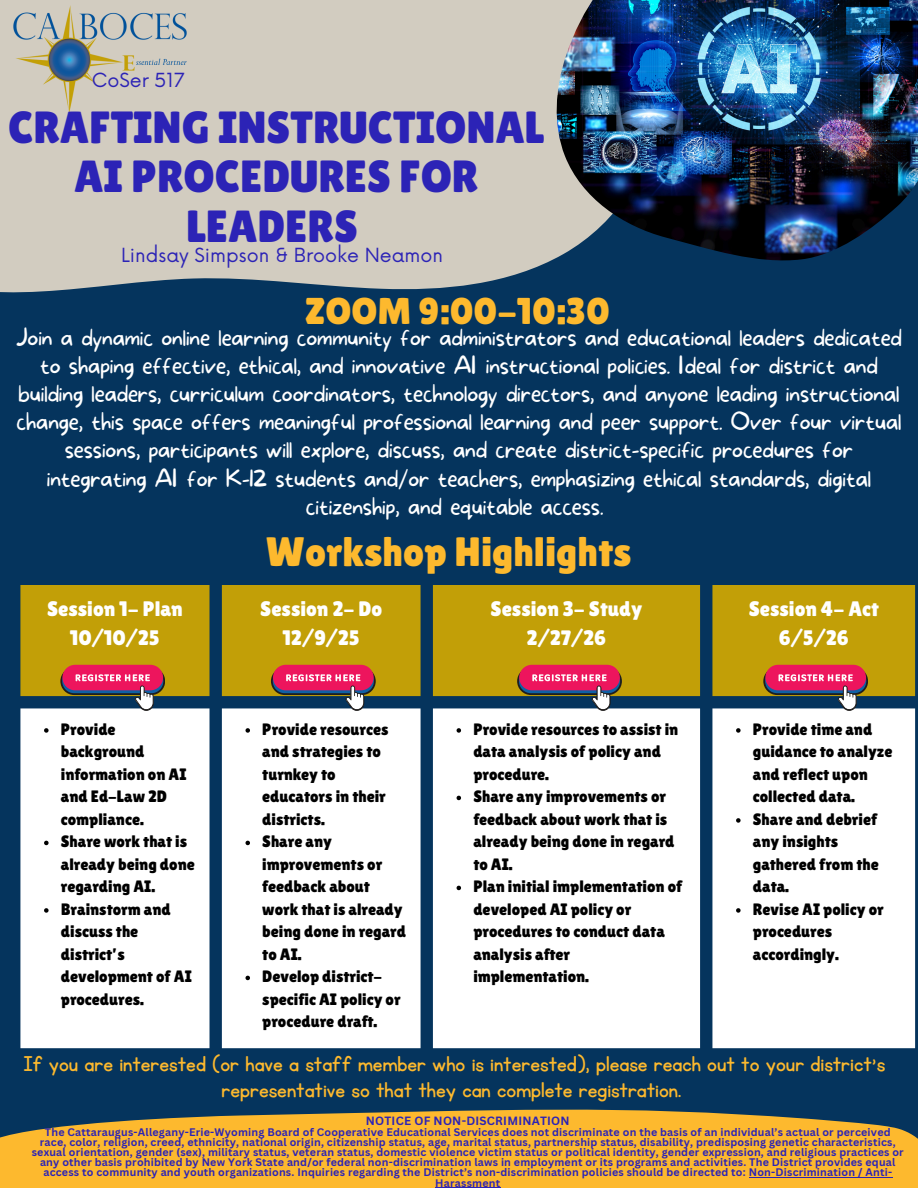
<style>
.page{position:relative;width:918px;height:1188px;background:#05345d}
.page>*{position:absolute;margin:0;border:0;box-sizing:border-box;transform-origin:0 0}
.t1{font:45px/49.5px "Lilita One";color:#2c23b6;text-align:center}
.t2{font:41.1px "Lilita One";color:#fdb92e}
.t3{font:37.35px "Lilita One";color:#fdb92e}
.t4{font:25.05px/25.8px "KG Primary Penmanship";color:#fdb92e;text-align:center}
.t5{font:100 23.55px/28.2px "More Sugar";letter-spacing:-.03em;color:#fff;text-align:center}
.t6{font:21px "Lilita One";color:#fff}
.t7{font:19.05px "Now";color:#2c23b6}
.t8{font:16.5px/22.5px "Lilita One";color:#000}
.t9{font:700 11.7px "Canva Sans";letter-spacing:.02em;color:#2c23b6}
.t10{font:700 10.65px/10.2px "Canva Sans";letter-spacing:.02em;color:#2c23b6;text-align:center}
</style>
<div class="page">
<div style="left:0;top:0;width:556px;height:293px;background:#d2ccc0"></div>
<img style="left:556px;top:0;width:362px;height:260px">
<svg style="left:0;top:1109px;width:918px;height:79px;background:#e5ac32"></svg>
<svg style="left:476px;top:1048px;width:40px;height:1px"></svg>
<img style="left:10px;top:3px;width:181px;height:113px">
<div style="left:20px;top:585px;width:895px;height:111px;background:#c29f07"></div>
<div style="left:20px;top:708px;width:895px;height:340px;background:#fff"></div>
<svg style="left:44px;top:728px;width:5px;height:5px"></svg>
<svg style="left:44px;top:841px;width:5px;height:4px"></svg>
<svg style="left:44px;top:908px;width:5px;height:5px"></svg>
<svg style="left:246px;top:728px;width:4px;height:5px"></svg>
<svg style="left:246px;top:841px;width:4px;height:4px"></svg>
<svg style="left:246px;top:976px;width:4px;height:4px"></svg>
<svg style="left:457px;top:728px;width:4px;height:5px"></svg>
<svg style="left:457px;top:796px;width:4px;height:4px"></svg>
<svg style="left:457px;top:886px;width:4px;height:4px"></svg>
<svg style="left:736px;top:728px;width:5px;height:5px"></svg>
<svg style="left:736px;top:818px;width:5px;height:5px"></svg>
<svg style="left:736px;top:908px;width:5px;height:5px"></svg>
<div style="left:62px;top:665px;width:101px;height:25px;background:#ed155d;border-radius:13px"></div>
<svg style="left:60px;top:667px;width:105px;height:44px"></svg>
<hr style="left:749px;top:1177px;width:143px;height:1px;background:#2c23b6">
<hr style="left:435px;top:1187px;width:65px;height:1px;background:#2c23b6">
<div style="left:273px;top:665px;width:101px;height:25px;background:#ed155d;border-radius:13px"></div>
<svg style="left:271px;top:667px;width:105px;height:44px"></svg>
<div style="left:519px;top:665px;width:101px;height:25px;background:#ed155d;border-radius:13px"></div>
<svg style="left:517px;top:667px;width:105px;height:44px"></svg>
<div style="left:765px;top:665px;width:101px;height:25px;background:#ed155d;border-radius:13px"></div>
<svg style="left:763px;top:667px;width:105px;height:44px"></svg>
<p class="t7" style="left:92px;top:70px;width:95px">CoSer 517</p>
<p class="t1" style="left:8px;top:102px;width:538px">CRAFTING INSTRUCTIONAL<br>AI PROCEDURES FOR<br>LEADERS</p>
<p class="t7" style="left:121px;top:245px;width:324px">Lindsay Simpson &amp; Brooke Neamon</p>
<p class="t3" style="left:304px;top:289px;width:307px">ZOOM 9:00-10:30</p>
<p class="t5" style="left:16px;top:324px;width:888px">Join a dynamic online learning community for administrators and educational leaders dedicated to shaping effective, ethical, and innovative AI instructional policies. Ideal for district and building leaders, curriculum coordinators, technology directors, and anyone leading instructional change, this space offers meaningful professional learning and peer support. Over four virtual sessions, participants will explore, discuss, and create district-specific procedures for integrating AI for K-12 students and/or teachers, emphasizing ethical standards, digital citizenship, and equitable access.</p>
<p class="t6" style="left:47px;top:596px;width:137px">Session 1- Plan</p>
<h5 class="t6" style="left:70px;top:625px;width:91px">10/10/25</h5>
<p class="t8" style="left:61px;top:718px;width:127px">Provide background information on AI and Ed-Law 2D compliance.</p>
<p class="t8" style="left:61px;top:830px;width:136px">Share work that is already being done regarding AI.</p>
<p class="t8" style="left:61px;top:898px;width:132px">Brainstorm and discuss the district’s development of AI procedures.</p>
<p class="t2" style="left:266px;top:528px;width:367px">Workshop Highlights</p>
<h1 class="t6" style="left:260px;top:596px;width:123px">Session 2- Do</h1>
<h5 class="t6" style="left:282px;top:625px;width:79px">12/9/25</h5>
<p class="t8" style="left:262px;top:718px;width:128px">Provide resources and strategies to turnkey to educators in their districts.</p>
<p class="t8" style="left:262px;top:830px;width:145px">Share any improvements or feedback about work that is already being done in regard to AI.</p>
<p class="t8" style="left:262px;top:965px;width:140px">Develop district&shy;specific AI policy or procedure draft.</p>
<h3 class="t6" style="left:491px;top:596px;width:153px">Session 3- Study</h3>
<h4 class="t6" style="left:527px;top:625px;width:81px">2/27/26</h4>
<p class="t8" style="left:473px;top:718px;width:207px">Provide resources to assist in data analysis of policy and procedure.</p>
<p class="t8" style="left:473px;top:785px;width:203px">Share any improvements or feedback about work that is already being done in regard to AI.</p>
<p class="t8" style="left:473px;top:875px;width:211px">Plan initial implementation of developed AI policy or procedures to conduct data analysis after implementation.</p>
<h2 class="t6" style="left:749px;top:596px;width:132px">Session 4- Act</h2>
<p class="t6" style="left:779px;top:625px;width:72px">6/5/26</p>
<p class="t8" style="left:753px;top:718px;width:141px">Provide time and guidance to analyze and reflect upon collected data.</p>
<p class="t8" style="left:753px;top:808px;width:127px">Share and debrief any insights gathered from the data.</p>
<p class="t8" style="left:753px;top:898px;width:132px">Revise AI policy or procedures accordingly.</p>
<p class="t4" style="left:24px;top:1052px;width:863px">If you are interested (or have a staff member who is interested), please reach out to your district's representative so that they can complete registration.</p>
<p class="t9" style="left:366px;top:1113px;width:205px">NOTICE OF NON-DISCRIMINATION</p>
<p class="t10" style="left:32px;top:1126px;width:874px">The Cattaraugus-Allegany-Erie-Wyoming Board of Cooperative Educational Services does not discriminate on the basis of an individual’s actual or perceived race, color, religion, creed, ethnicity, national origin, citizenship status, age, marital status, partnership status, disability, predisposing genetic characteristics, sexual orientation, gender (sex), military status, veteran status, domestic violence victim status or political identity, gender expression, and religious practices or any other basis prohibited by New York State and/or federal non-discrimination laws in employment or its programs and activities. The District provides equal access to community and youth organizations. Inquiries regarding the District’s non-discrimination policies should be directed to: Non-Discrimination / Anti-Harassment</p>
</div>
